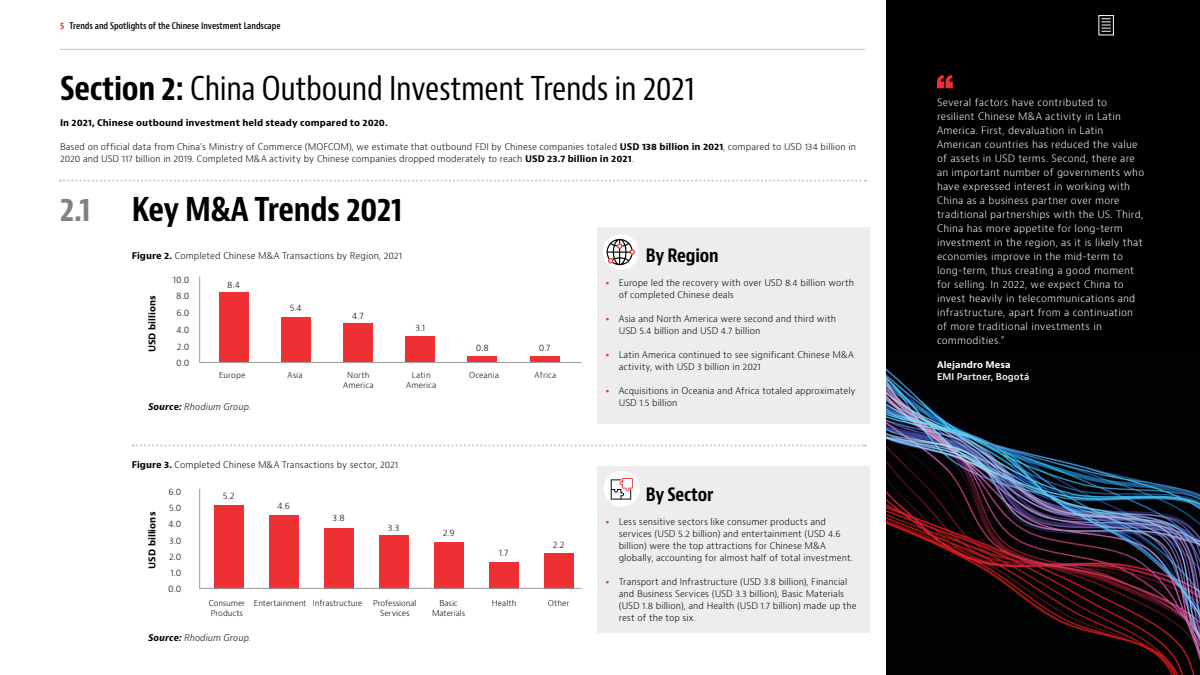
<style>
.page{position:relative;width:1200px;height:675px;background:#fff}
.page>*{position:absolute;margin:0;border:0;box-sizing:border-box;transform-origin:0 0}
.t1{font:condensed 32px "Baker Mc Kenzie Bernini";letter-spacing:-.01em;color:#000}
.t2{font:700 condensed 32px "Baker Mc Kenzie Bernini";letter-spacing:-.02em;color:#000}
.t3{font:700 condensed 32px "Baker Mc Kenzie Bernini";color:#808080}
.t4{font:700 condensed 18px "Baker Mc Kenzie Bernini";letter-spacing:-.01em;color:#000}
.t5{font:300 10px/14px "Baker Mc Kenzie Bernini";letter-spacing:.02em;color:#fff}
.t6{font:300 9px/12px "Baker Mc Kenzie Bernini";letter-spacing:.005em;color:#000}
.t7{font:700 9px "Baker Mc Kenzie Bernini";letter-spacing:.01em;color:#000}
.t8{font:600 condensed 9px "Baker Mc Kenzie Bernini";color:#000}
.t9{font:italic 300 9px "Baker Mc Kenzie Bernini";letter-spacing:.005em;color:#000}
.t10{font:600 9px "Baker Mc Kenzie Bernini";letter-spacing:.01em;color:#fff}
.t11{font:700 9px "Baker Mc Kenzie Bernini";letter-spacing:.01em;color:#fff}
.t12{font:300 8px/10px "Baker Mc Kenzie Bernini";letter-spacing:-.005em;color:#000;text-align:center}
.t13{font:300 8px/10px "Baker Mc Kenzie Bernini";letter-spacing:.015em;color:#000;text-align:center}
.s1{font-weight:700;color:#ee3135}
.s2{font-weight:700}
.s3{font-weight:400;font-stretch:expanded;color:#ee3135}
</style>
<div class="page">
<div style="left:886px;top:0;width:314px;height:675px;background:#000"></div>
<img style="left:886px;top:368px;width:314px;height:307px">
<hr style="left:60px;top:49px;width:805px;height:1px;background:#c2c3c4">
<div style="left:1099px;top:15px;width:15px;height:20px;border:1px solid #fff"></div>
<svg style="left:1102px;top:19px;width:8px;height:13px"></svg>
<svg style="left:937px;top:75px;width:16px;height:13px"></svg>
<svg style="left:199px;top:488px;width:383px;height:101px"></svg>
<div style="left:597px;top:228px;width:273px;height:196px;background:#ededed"></div>
<div style="left:603px;top:234px;width:36px;height:36px;background:#fff;border-radius:50%"></div>
<svg style="left:607px;top:239px;width:28px;height:26px"></svg>
<div style="left:597px;top:466px;width:273px;height:167px;background:#ededed"></div>
<div style="left:604px;top:471px;width:36px;height:36px;background:#fff;border-radius:50%"></div>
<svg style="left:611px;top:478px;width:22px;height:22px"></svg>
<svg style="left:199px;top:276px;width:383px;height:87px"></svg>
<div style="left:467px;top:356px;width:30px;height:6px;background:#ee3035"></div>
<svg style="left:60px;top:180px;width:806px;height:2px"></svg>
<svg style="left:133px;top:444px;width:733px;height:2px"></svg>
<p class="t8" style="left:60px;top:20px;width:222px"><span class="s1">5</span> Trends and Spotlights of the Chinese Investment Landscape</p>
<h1 class="t1" style="left:60px;top:69px;width:636px"><span class="s2">Section 2:</span> China Outbound Investment Trends in 2021</h1>
<p class="t7" style="left:60px;top:117px;width:329px">In 2021, Chinese outbound investment held steady compared to 2020.</p>
<p class="t6" style="left:60px;top:141px;width:798px">Based on official data from China’s Ministry of Commerce (MOFCOM), we estimate that outbound FDI by Chinese companies totaled <span class="s2">USD 138 billion in 2021</span>, compared to USD 134 billion in<br>2020 and USD 117 billion in 2019. Completed M&amp;A activity by Chinese companies dropped moderately to reach <span class="s2">USD 23.7 billion in 2021</span>.</p>
<h1 class="t3" style="left:60px;top:189px;width:32px">2.1</h1>
<h1 class="t2" style="left:132px;top:189px;width:272px">Key M&amp;A Trends 2021</h1>
<p class="t6" style="left:132px;top:250px;width:272px"><span class="s2">Figure 2.</span> Completed Chinese M&amp;A Transactions by Region, 2021</p>
<p class="t7" style="left:146px;top:352px;width:58px;rotate:-90deg">USD billions</p>
<p class="t6" style="left:173px;top:274px;width:18px">10.0</p>
<p class="t6" style="left:176px;top:290px;width:15px">8.0</p>
<p class="t6" style="left:176px;top:307px;width:14px">6.0</p>
<p class="t6" style="left:176px;top:324px;width:14px">4.0</p>
<p class="t6" style="left:177px;top:340px;width:14px">2.0</p>
<p class="t6" style="left:176px;top:357px;width:15px">0.0</p>
<p class="t6" style="left:227px;top:278px;width:14px">8.4</p>
<p class="t6" style="left:290px;top:302px;width:14px">5.4</p>
<p class="t6" style="left:352px;top:310px;width:13px">4.7</p>
<p class="t6" style="left:415px;top:322px;width:11px">3.1</p>
<p class="t6" style="left:476px;top:342px;width:15px">0.8</p>
<p class="t6" style="left:539px;top:342px;width:13px">0.7</p>
<p class="t12" style="left:219px;top:371px;width:28px">Europe</p>
<p class="t12" style="left:287px;top:371px;width:17px">Asia</p>
<p class="t13" style="left:343px;top:371px;width:32px">North<br>America</p>
<p class="t13" style="left:406px;top:371px;width:32px">Latin<br>America</p>
<p class="t12" style="left:469px;top:371px;width:31px">Oceania</p>
<p class="t12" style="left:535px;top:371px;width:23px">Africa</p>
<p class="t9" style="left:148px;top:401px;width:105px"><span class="s2">Source:</span> Rhodium Group.</p>
<p class="t6" style="left:132px;top:459px;width:268px"><span class="s2">Figure 3.</span> Completed Chinese M&amp;A Transactions by sector, 2021</p>
<p class="t7" style="left:146px;top:569px;width:58px;rotate:-90deg">USD billions</p>
<p class="t6" style="left:169px;top:484px;width:14px;line-height:16.1px;text-align:justify">6.0<br>5.0<br>4.0</p>
<p class="t6" style="left:168px;top:533px;width:15px;line-height:15.9px;text-align:justify">3.0<br>2.0<br>1.0<br>0.0</p>
<p class="t6" style="left:223px;top:490px;width:13px">5.2</p>
<p class="t6" style="left:277px;top:499px;width:14px">4.6</p>
<p class="t6" style="left:333px;top:512px;width:14px">3.8</p>
<p class="t12" style="left:313px;top:598px;width:51px">Infrastructure</p>
<p class="t12" style="left:209px;top:598px;width:38px;text-align:left">Consumer<br>Products</p>
<p class="t12" style="left:254px;top:598px;width:54px">Entertainment</p>
<p class="t9" style="left:148px;top:631px;width:105px"><span class="s2">Source:</span> Rhodium Group.</p>
<p class="t6" style="left:388px;top:522px;width:13px">3.3</p>
<p class="t12" style="left:373px;top:598px;width:45px">Professional<br>Services</p>
<p class="t6" style="left:443px;top:527px;width:13px">2.9</p>
<p class="t6" style="left:499px;top:547px;width:11px">1.7</p>
<p class="t6" style="left:553px;top:539px;width:13px">2.2</p>
<p class="t12" style="left:439px;top:598px;width:20px">Basic</p>
<p class="t12" style="left:492px;top:598px;width:26px">Health</p>
<p class="t12" style="left:548px;top:598px;width:23px">Other</p>
<p class="t12" style="left:432px;top:608px;width:35px">Materials</p>
<h2 class="t4" style="left:646px;top:245px;width:74px">By Region</h2>
<p class="t6" style="left:619px;top:277px;width:237px;text-indent:-13px"><span class="s3">•</span> Europe led the recovery with over USD 8.4 billion worth of completed Chinese deals</p>
<p class="t6" style="left:619px;top:313px;width:219px;text-indent:-13px"><span class="s3">•</span> Asia and North America were second and third with<br>USD 5.4 billion and USD 4.7 billion</p>
<p class="t6" style="left:619px;top:349px;width:236px;text-indent:-13px"><span class="s3">•</span> Latin America continued to see significant Chinese M&amp;A activity, with USD 3 billion in 2021</p>
<p class="t6" style="left:619px;top:385px;width:238px;text-indent:-13px"><span class="s3">•</span> Acquisitions in Oceania and Africa totaled approximately<br>USD 1.5 billion</p>
<h2 class="t4" style="left:646px;top:483px;width:69px">By Sector</h2>
<p class="t6" style="left:619px;top:515px;width:236px;text-indent:-13px"><span class="s3">•</span> Less sensitive sectors like consumer products and services (USD 5.2 billion) and entertainment (USD 4.6 billion) were the top attractions for Chinese M&amp;A globally, accounting for almost half of total investment.</p>
<p class="t6" style="left:619px;top:575px;width:239px;text-indent:-13px"><span class="s3">•</span> Transport and Infrastructure (USD 3.8 billion), Financial and Business Services (USD 3.3 billion), Basic Materials (USD 1.8 billion), and Health (USD 1.7 billion) made up the rest of the top six.</p>
<p class="t5" style="left:937px;top:96px;width:209px">Several factors have contributed to resilient Chinese M&amp;A activity in Latin America. First, devaluation in Latin American countries has reduced the value of assets in USD terms. Second, there are an important number of governments who have expressed interest in working with China as a business partner over more traditional partnerships with the US. Third, China has more appetite for long-term investment in the region, as it is likely that economies improve in the mid-term to long-term, thus creating a good moment for selling. In 2022, we expect China to invest heavily in telecommunications and infrastructure, apart from a continuation of more traditional investments in commodities.”</p>
<p class="t11" style="left:937px;top:359px;width:75px">Alejandro Mesa</p>
<p class="t10" style="left:937px;top:371px;width:94px">EMI Partner, Bogotá</p>
</div>
